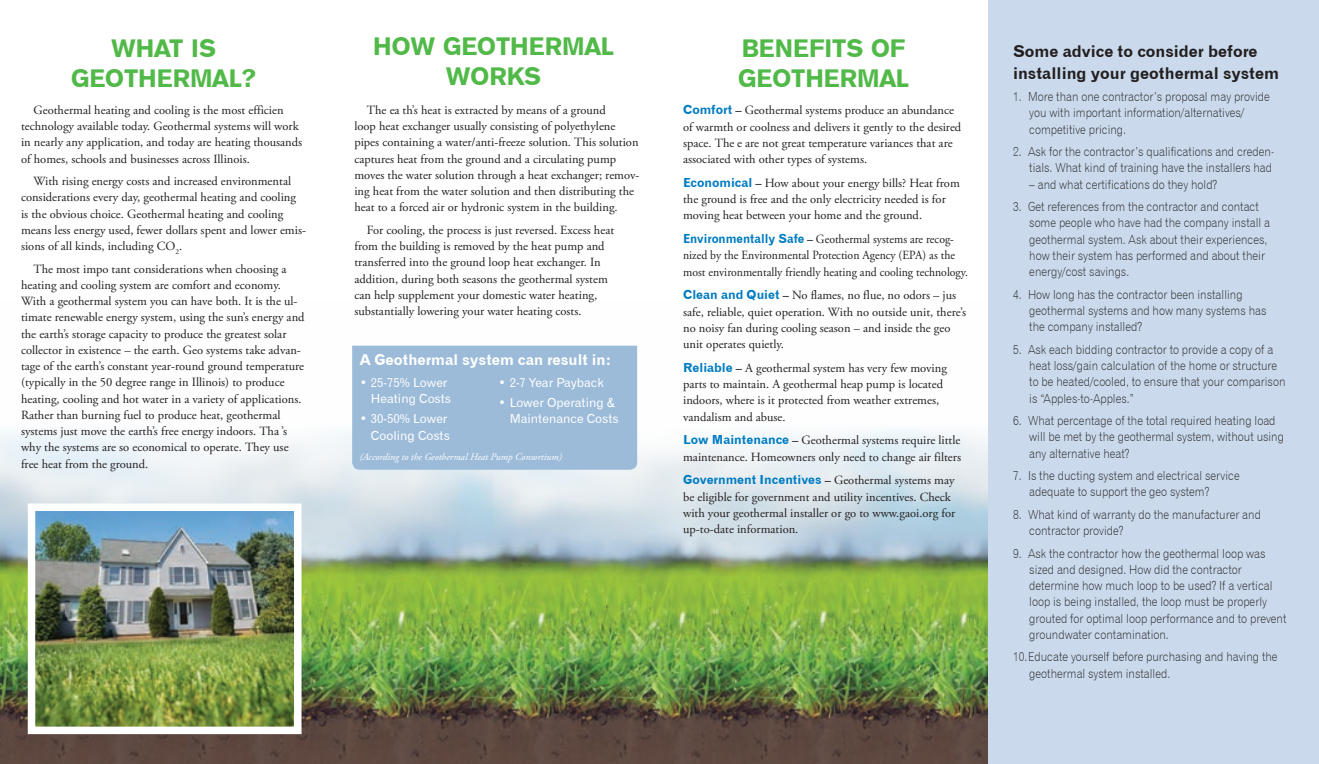
<style>
.page{position:relative;width:1319px;height:764px;background:#fff}
.page>*{position:absolute;margin:0;border:0;box-sizing:border-box;transform-origin:0 0}
.t1{font:25px/30px "Gothic 725 BT Black A";color:#51b948;text-align:center}
.t2{font:16.25px/21.2px "Gothic 720 BT Bold B";color:#231f20}
.t3{font:15px "Gothic 720 BT Bold B";color:#fff}
.t4{font:12.5px/16.2px "Adobe Garamond Pro";color:#231f20}
.t5{font:12.5px/16.2px "Gothic 720 BT Light B";color:#231f20;scale:.9 1}
.t6{font:12.5px/16.2px "Adobe Garamond Pro";color:#231f20;scale:.94 1}
.t7{font:12.5px/16.2px "Gothic 720 BT Roman B";color:#fff;text-align:right}
.t8{font:12.5px "Gothic 720 BT Bold B";color:#007cc2}
.t9{font:italic 10px "Adobe Garamond Pro";color:#fff}
.s1{font-family:"Gothic 720 BT Bold B";color:#007cc2}
.s2{font-weight:700}
.s3{font-family:"Adobe Garamond Pro";font-weight:700;color:#231f20}
.s4{font-family:"Adobe Garamond Pro";color:#231f20}
</style>
<div class="page">
<img style="left:0;top:345px;width:493px;height:419px">
<img style="left:493px;top:302px;width:496px;height:462px">
<div style="left:989px;top:0;width:330px;height:764px;background:#cadaec"></div>
<img style="left:37px;top:512px;width:256px;height:213px">
<div style="left:28px;top:503px;width:274px;height:231px;border:8px solid #fff"></div>
<div style="left:352px;top:346px;width:285px;height:124px;background:#9cbbd9"></div>
<h1 class="t1" style="left:71px;top:32px;width:186px">WHAT IS<br>GEOTHERMAL?</h1>
<h1 class="t1" style="left:373px;top:31px;width:236px">HOW GEOTHERMAL<br>WORKS</h1>
<p class="t4" style="left:21px;top:102px;width:283px;text-indent:12px">Geothermal heating and cooling is the most efficien technology available today. Geothermal systems will work in nearly any application, and today are heating thousands of homes, schools and businesses across Illinois.</p>
<p class="t4" style="left:21px;top:173px;width:287px;text-indent:12px">With rising energy costs and increased environmental considerations every day, geothermal heating and cooling is the obvious choice. Geothermal heating and cooling means less energy used, fewer dollars spent and lower emis&shy;sions of all kinds, including CO<sub>2</sub>.</p>
<p class="t4" style="left:21px;top:261px;width:285px;text-indent:13px">The most impo tant considerations when choosing a heating and cooling system are comfort and economy.<br>With a geothermal system you can have both. It is the ul&shy;timate renewable energy system, using the sun’s energy and the earth’s storage capacity to produce the greatest solar collector in existence – the earth. Geo systems take advan&shy;tage of the earth’s constant year-round ground temperature (typically in the 50 degree range in Illinois) to produce heating, cooling and hot water in a variety of applications.<br>Rather than burning fuel to produce heat, geothermal systems just move the earth’s free energy indoors. Tha ’s why the systems are so economical to operate. They use free heat from the ground.</p>
<p class="t4" style="left:354px;top:102px;width:286px;text-indent:12px">The ea th’s heat is extracted by means of a ground<br>loop heat exchanger usually consisting of polyethylene pipes containing a water/anti-freeze solution. This solution captures heat from the ground and a circulating pump moves the water solution through a heat exchanger; remov&shy;ing heat from the water solution and then distributing the heat to a forced air or hydronic system in the building.</p>
<p class="t4" style="left:354px;top:222px;width:261px;text-indent:12px">For cooling, the process is just reversed. Excess heat from the building is removed by the heat pump and transferred into the ground loop heat exchanger. In addition, during both seasons the geothermal system can help supplement your domestic water heating, substantially lowering your water heating costs.</p>
<p class="t3" style="left:360px;top:350px;width:253px">A Geothermal system can result in:</p>
<p class="t7" style="left:360px;top:374px;width:93px">• 25-75% Lower<br>Heating Costs</p>
<p class="t7" style="left:360px;top:410px;width:92px">• 30-50% Lower<br>Cooling Costs</p>
<p class="t7" style="left:498px;top:374px;width:107px">• 2-7 Year Payback</p>
<p class="t7" style="left:510px;top:394px;width:111px;text-align:left;text-indent:-11px">• Lower Operating &amp;<br>Maintenance Costs</p>
<p class="t9" style="left:360px;top:450px;width:204px">(According to the Geothermal Heat Pump Consortium)</p>
<h1 class="t1" style="left:738px;top:32px;width:169px;text-align:left">BENEFITS OF<br>GEOTHERMAL</h1>
<p class="t4" style="left:683px;top:103px;width:280px"><span class="s1">Comfort</span> <span class="s2">–</span> Geothermal systems produce an abundance of warmth or coolness and delivers it gently to the desired space. The e are not great temperature variances that are associated with other types of systems.</p>
<p class="t4" style="left:683px;top:175px;width:278px"><span class="s1">Economical</span> <span class="s2">–</span> How about your energy bills? Heat from the ground is free and the only electricity needed is for moving heat between your home and the ground.</p>
<p class="t6" style="left:683px;top:231px;width:305px"><span class="s1">Environmentally Safe</span> <span class="s2">–</span> Geothermal systems are recog&shy;nized by the Environmental Protection Agency (EPA) as the most environmentally friendly heating and cooling technology.</p>
<p class="t4" style="left:683px;top:288px;width:285px"><span class="s1">Clean and Quiet</span> <span class="s2">–</span> No flames, no flue, no odors – jus safe, reliable, quiet operation. With no outside unit, there’s no noisy fan during cooling season – and inside the geo unit operates quietly.</p>
<p class="t4" style="left:683px;top:360px;width:265px"><span class="s1">Reliable</span> <span class="s2">–</span> A geothermal system has very few moving parts to maintain. A geothermal heap pump is located indoors, where is it protected from weather extremes, vandalism and abuse.</p>
<p class="t4" style="left:683px;top:433px;width:279px"><span class="s1">Low Maintenance</span> <span class="s2">–</span> Geothermal systems require little maintenance. Homeowners only need to change air filters</p>
<p class="t8" style="left:683px;top:472px;width:273px">Government Incentives <span class="s3">–</span> <span class="s4">Geothermal systems may</span></p>
<p class="t4" style="left:683px;top:489px;width:274px">be eligible for government and utility incentives. Check with your geothermal installer or go to www.gaoi.org for up-to-date information.</p>
<h2 class="t2" style="left:1013px;top:41px;width:268px">Some advice to consider before installing your geothermal system</h2>
<p class="t5" style="left:1029px;top:88px;width:269px;text-indent:-16px">1. More than one contractor’s proposal may provide you with important information/alternatives/ competitive pricing.</p>
<p class="t5" style="left:1013px;top:143px;width:291px;text-align:right">2. Ask for the contractor’s qualifications and creden&shy;tials. What kind of training have the installers had</p>
<p class="t5" style="left:1029px;top:176px;width:210px">– and what certifications do they hold?</p>
<p class="t5" style="left:1029px;top:198px;width:269px;text-indent:-16px">3. Get references from the contractor and contact some people who have had the company install a geothermal system. Ask about their experiences, how their system has performed and about their energy/cost savings.</p>
<p class="t5" style="left:1029px;top:286px;width:265px;text-indent:-16px">4. How long has the contractor been installing geothermal systems and how many systems has the company installed?</p>
<p class="t5" style="left:1029px;top:341px;width:286px;text-indent:-16px">5. Ask each bidding contractor to provide a copy of a heat loss/gain calculation of the home or structure to be heated/cooled, to ensure that your comparison is “Apples-to-Apples.”</p>
<p class="t5" style="left:1029px;top:412px;width:285px;text-indent:-16px">6. What percentage of the total required heating load will be met by the geothermal system, without using any alternative heat?</p>
<p class="t5" style="left:1029px;top:467px;width:235px;text-indent:-16px">7. Is the ducting system and electrical service adequate to support the geo system?</p>
<p class="t5" style="left:1029px;top:506px;width:259px;text-indent:-16px">8. What kind of warranty do the manufacturer and contractor provide?</p>
<p class="t5" style="left:1029px;top:545px;width:287px;text-indent:-16px">9. Ask the contractor how the geothermal loop was sized and designed. How did the contractor determine how much loop to be used? If a vertical loop is being installed, the loop must be properly grouted for optimal loop performance and to prevent groundwater contamination.</p>
<p class="t5" style="left:1029px;top:648px;width:277px;text-indent:-16px">10.Educate yourself before purchasing and having the geothermal system installed.</p>
</div>
